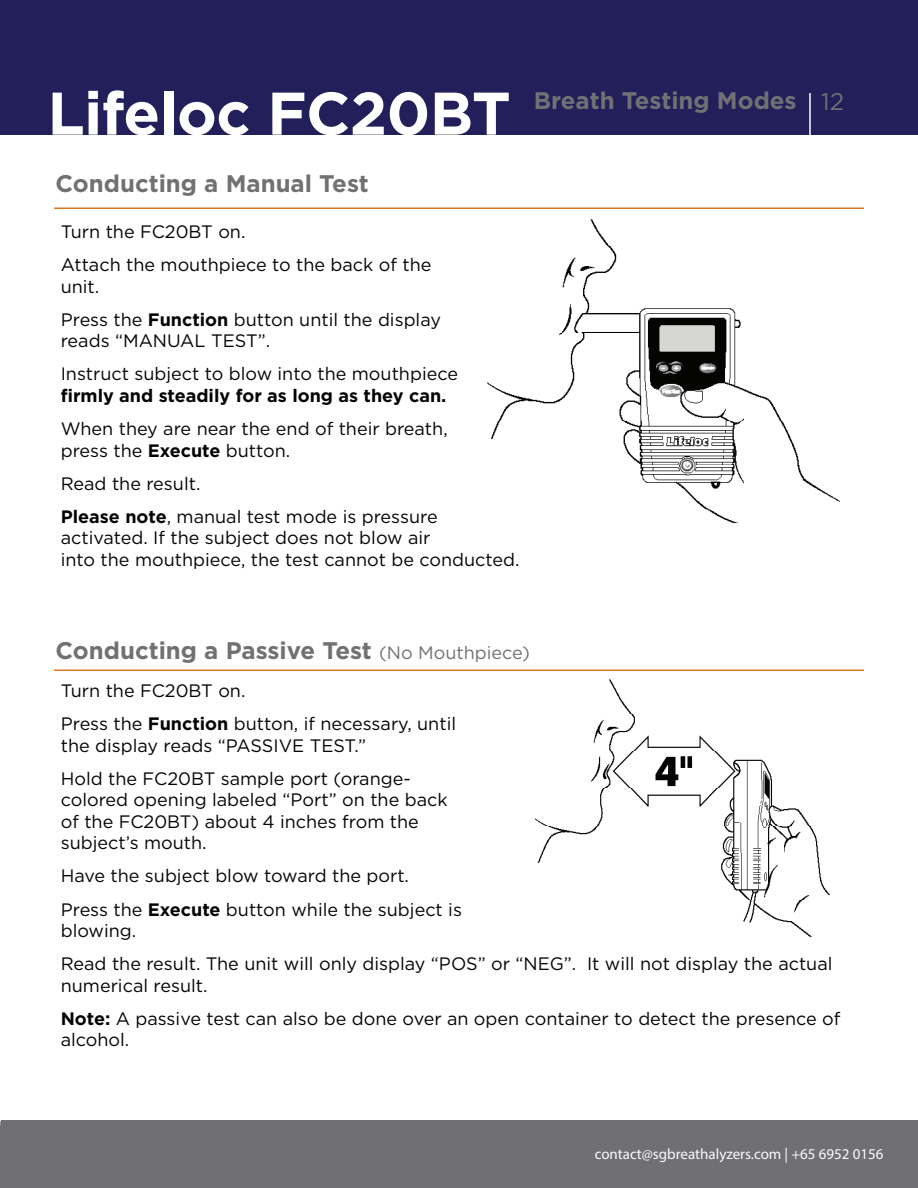
<style>
.page{position:relative;width:918px;height:1188px;background:#fff}
.page>*{position:absolute;margin:0;border:0;box-sizing:border-box;transform-origin:0 0}
.t1{font:700 60px "Gotham";letter-spacing:-.01em;color:#fff}
.t2{font:700 24px "Gotham";color:#717073}
.t3{font:24px "Gotham";color:#717073}
.t4{font:18px/33px "Gotham";color:#040503}
.t5{font:700 18px "Gotham";color:#040503}
.t6{font:15px "Myriad Pro";color:#fafbfb}
.s1{font-weight:700}
.s2{font-weight:400;font-size:18px}
</style>
<div class="page">
<div style="left:1px;top:0;width:917px;height:134px;background:#231f5b"></div>
<hr style="left:809px;top:93px;width:2px;height:64px;background:#fff">
<hr style="left:54px;top:670px;width:810px;height:1px;background:#de7a26">
<img style="left:536px;top:679px;width:294px;height:258px">
<hr style="left:54px;top:208px;width:810px;height:1px;background:#de7a26">
<img style="left:488px;top:219px;width:352px;height:305px">
<svg style="left:692px;top:378px;width:24px;height:11px"></svg>
<div style="left:1px;top:1121px;width:917px;height:67px;background:#706f74"></div>
<h1 class="t1" style="left:48px;top:77px;width:465px">Lifeloc FC20BT</h1>
<h2 class="t2" style="left:56px;top:169px;width:315px">Conducting a Manual Test</h2>
<p class="t4" style="left:61px;top:215px;width:372px">Turn the FC20BT on.<br>Attach the mouthpiece to the back of the</p>
<p class="t4" style="left:61px;top:270px;width:382px">unit.<br>Press the <span class="s1">Function</span> button until the display</p>
<p class="t4" style="left:61px;top:324px;width:399px">reads “MANUAL TEST”.<br>Instruct subject to blow into the mouthpiece</p>
<p class="t5" style="left:61px;top:385px;width:387px">firmly and steadily for as long as they can.</p>
<p class="t4" style="left:61px;top:418px;width:388px;line-height:21.6px">When they are near the end of their breath, press the <span class="s1">Execute</span> button.</p>
<p class="t4" style="left:61px;top:467px;width:378px">Read the result.<br><span class="s1">Please note</span>, manual test mode is pressure</p>
<p class="t4" style="left:61px;top:527px;width:460px;line-height:21.6px">activated. If the subject does not blow air<br>into the mouthpiece, the test cannot be conducted.</p>
<h2 class="t2" style="left:534px;top:86px;width:264px">Breath Testing Modes</h2>
<h2 class="t3" style="left:821px;top:87px;width:24px">12</h2>
<h2 class="t2" style="left:56px;top:636px;width:476px">Conducting a Passive Test <span class="s2">(No Mouthpiece)</span></h2>
<p class="t4" style="left:61px;top:674px;width:397px">Turn the FC20BT on.<br>Press the <span class="s1">Function</span> button, if necessary, until</p>
<p class="t4" style="left:61px;top:729px;width:352px">the display reads “PASSIVE TEST.”<br>Hold the FC20BT sample port (orange-</p>
<p class="t4" style="left:61px;top:789px;width:388px;line-height:21.6px">colored opening labeled “Port” on the back of the FC20BT) about 4 inches from the subject’s mouth.</p>
<p class="t4" style="left:61px;top:860px;width:403px">Have the subject blow toward the port.<br>Press the <span class="s1">Execute</span> button while the subject is</p>
<p class="t4" style="left:61px;top:914px;width:773px">blowing.<br>Read the result. The unit will only display “POS” or “NEG”. It will not display the actual</p>
<p class="t4" style="left:61px;top:969px;width:781px">numerical result.<br><span class="s1">Note:</span> A passive test can also be done over an open container to detect the presence of</p>
<p class="t4" style="left:61px;top:1024px;width:70px">alcohol.</p>
<p class="t6" style="left:595px;top:1144px;width:290px">contact@sgbreathalyzers.com | +65 6952 0156</p>
</div>
